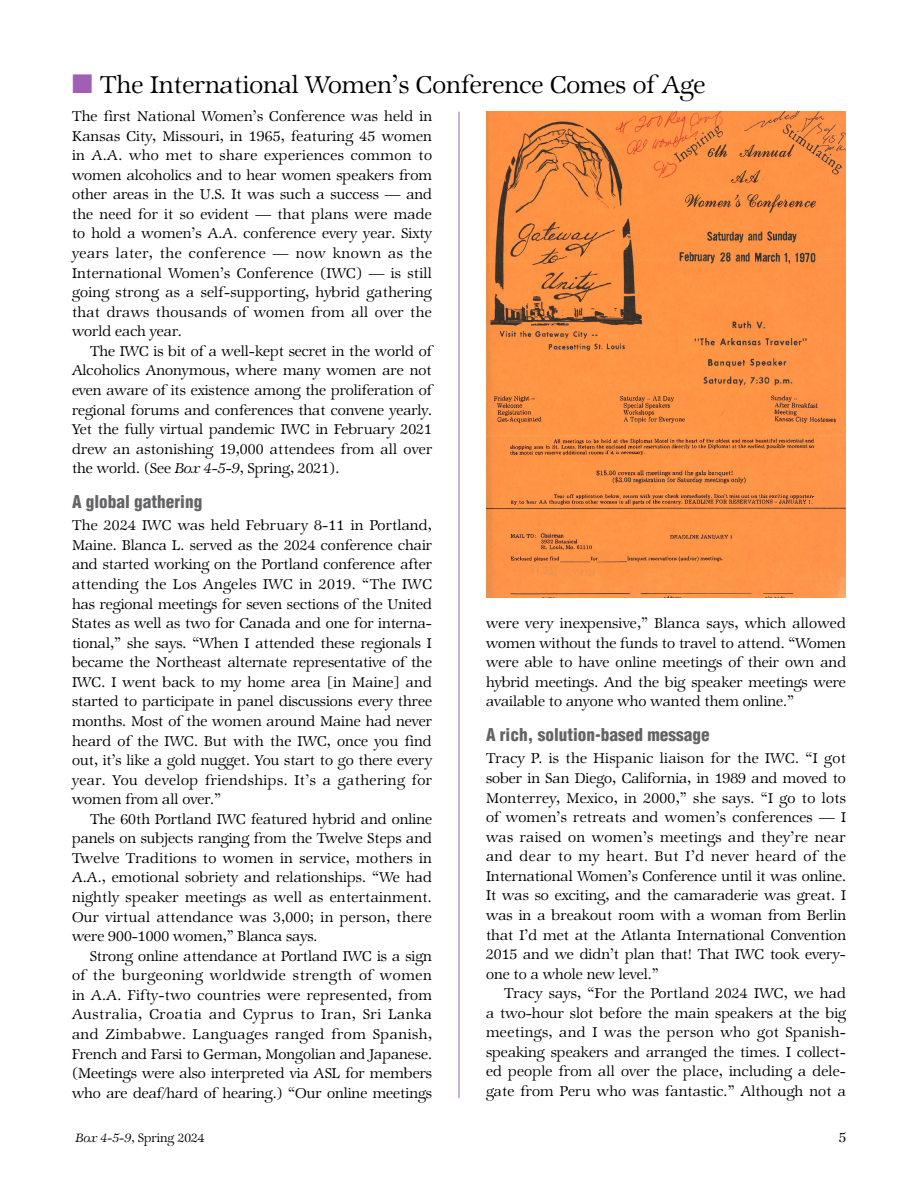
<style>
.page{position:relative;width:918px;height:1188px;background:#fff}
.page>*{position:absolute;margin:0;border:0;box-sizing:border-box;transform-origin:0 0}
.t1{font:300 27px "Zapf Internatl IT Cby BT";color:#000}
.t2{font:900 condensed 17.25px "Helvetica LT Std";color:#636466}
.t3{font:300 15.75px/19.5px "Zapf Internatl IT Cby BT";color:#000;text-align:justify}
.t4{font:300 15px "Zapf Internatl IT Cby BT";color:#000}
.t5{font:300 13.5px "Zapf Internatl IT Cby BT";color:#000}
.s1{color:#a05eb5}
.s2{font-style:italic}
</style>
<div class="page">
<hr style="left:459px;top:112px;width:1px;height:986px;background:#a05eb5">
<img style="left:486px;top:112px;width:360px;height:486px">
<h1 class="t1" style="left:72px;top:68px;width:635px"><span class="s1">■</span> The International Women’s Conference Comes of Age</h1>
<p class="t3" style="left:72px;top:107px;width:362px">The first National Women’s Conference was held in Kansas City, Missouri, in 1965, featuring 45 women in A.A. who met to share experiences common to women alcoholics and to hear women speakers from other areas in the U.S. It was such a success — and the need for it so evident — that plans were made to hold a women’s A.A. conference every year. Sixty years later, the conference — now known as the International Women’s Conference (IWC) — is still going strong as a self-supporting, hybrid gathering that draws thousands of women from all over the world each year.</p>
<p class="t3" style="left:72px;top:341px;width:362px;text-indent:18px">The IWC is bit of a well-kept secret in the world of Alcoholics Anonymous, where many women are not even aware of its existence among the proliferation of regional forums and conferences that convene yearly.<br>Yet the fully virtual pandemic IWC in February 2021 drew an astonishing 19,000 attendees from all over the world. (See <span class="s2">Box 4-5-9</span>, Spring, 2021).</p>
<p class="t2" style="left:72px;top:491px;width:132px">A global gathering</p>
<p class="t3" style="left:72px;top:516px;width:362px">The 2024 IWC was held February 8-11 in Portland, Maine. Blanca L. served as the 2024 conference chair and started working on the Portland conference after attending the Los Angeles IWC in 2019. “The IWC has regional meetings for seven sections of the United States as well as two for Canada and one for interna&shy;tional,” she says. “When I attended these regionals I became the Northeast alternate representative of the IWC. I went back to my home area [in Maine] and started to participate in panel discussions every three months. Most of the women around Maine had never heard of the IWC. But with the IWC, once you find out, it’s like a gold nugget. You start to go there every year. You develop friendships. It’s a gathering for women from all over.”</p>
<p class="t3" style="left:72px;top:809px;width:362px;text-indent:18px">The 60th Portland IWC featured hybrid and online panels on subjects ranging from the Twelve Steps and Twelve Traditions to women in service, mothers in A.A., emotional sobriety and relationships. “We had nightly speaker meetings as well as entertainment.<br>Our virtual attendance was 3,000; in person, there were 900-1000 women,” Blanca says.</p>
<p class="t3" style="left:72px;top:946px;width:362px;text-indent:18px">Strong online attendance at Portland IWC is a sign of the burgeoning worldwide strength of women in A.A. Fifty-two countries were represented, from Australia, Croatia and Cyprus to Iran, Sri Lanka and Zimbabwe. Languages ranged from Spanish, French and Farsi to German, Mongolian and Japanese. (Meetings were also interpreted via ASL for members who are deaf/hard of hearing.) “Our online meetings</p>
<p class="t3" style="left:486px;top:614px;width:362px">were very inexpensive,” Blanca says, which allowed women without the funds to travel to attend. “Women were able to have online meetings of their own and hybrid meetings. And the big speaker meetings were available to anyone who wanted them online.”</p>
<p class="t2" style="left:486px;top:724px;width:225px">A rich, solution-based message</p>
<p class="t3" style="left:486px;top:749px;width:362px">Tracy P. is the Hispanic liaison for the IWC. “I got sober in San Diego, California, in 1989 and moved to Monterrey, Mexico, in 2000,” she says. “I go to lots of women’s retreats and women’s conferences — I was raised on women’s meetings and they’re near and dear to my heart. But I’d never heard of the International Women’s Conference until it was online.<br>It was so exciting, and the camaraderie was great. I was in a breakout room with a woman from Berlin that I’d met at the Atlanta International Convention 2015 and we didn’t plan that! That IWC took every&shy;one to a whole new level.”</p>
<p class="t3" style="left:486px;top:984px;width:362px;text-indent:18px">Tracy says, “For the Portland 2024 IWC, we had a two-hour slot before the main speakers at the big meetings, and I was the person who got Spanish&shy;speaking speakers and arranged the times. I collect&shy;ed people from all over the place, including a dele&shy;gate from Peru who was fantastic.” Although not a</p>
<p class="t5" style="left:76px;top:1130px;width:130px"><span class="s2">Box 4-5-9,</span> Spring 2024</p>
<p class="t4" style="left:839px;top:1128px;width:9px">5</p>
</div>
